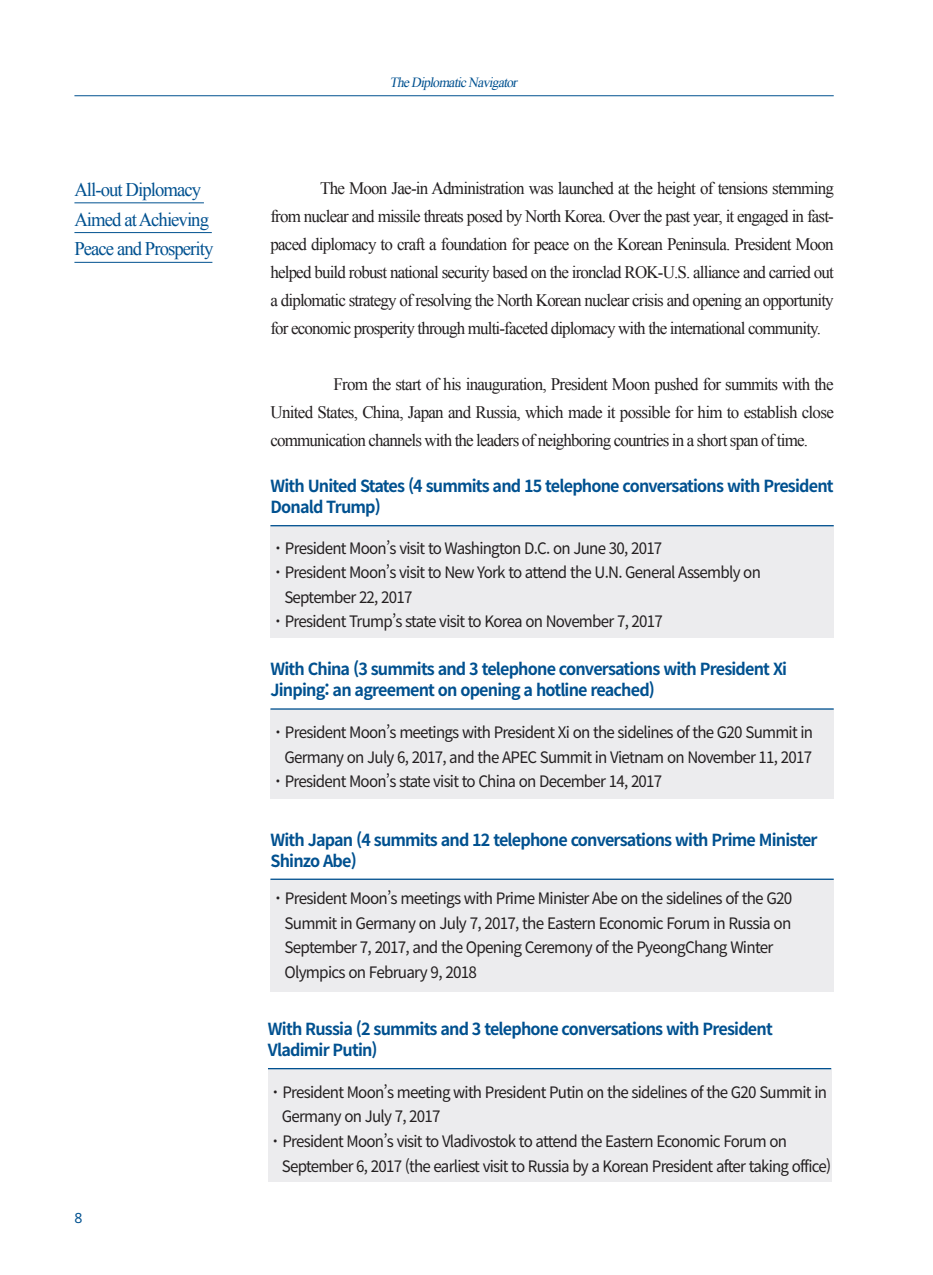
<style>
.page{position:relative;width:933px;height:1275px;background:#fff}
.page>*{position:absolute;margin:0;border:0;box-sizing:border-box;transform-origin:0 0}
.t1{font:19.25px/29.8px "Times New Roman";letter-spacing:-.05em;color:#015190}
.t2{font:17.5px/28px "Times New Roman";letter-spacing:-.05em;color:#231f20;text-align:justify}
.t3{font:700 16.62px/21px "Noto Sans KR";letter-spacing:-.05em;color:#015190}
.t4{font:15.75px "Noto Sans KR";letter-spacing:-.05em;color:#231f20;scale:.96 1}
.t5{font:15.75px/24.5px "Noto Sans KR";letter-spacing:-.05em;color:#231f20}
.t6{font:italic 14px "Times New Roman";color:#015190}
.t7{font:14px "Noto Sans";color:#015190}
</style>
<div class="page">
<hr style="left:74px;top:203px;width:130px;height:1px;background:#015190">
<hr style="left:74px;top:232px;width:138px;height:1px;background:#015190">
<hr style="left:74px;top:262px;width:138px;height:1px;background:#015190">
<div style="left:270px;top:525px;width:563px;height:112px;background:#ececee"></div>
<hr style="left:270px;top:525px;width:563px;height:1px;background:#015190">
<div style="left:270px;top:710px;width:563px;height:89px;background:#ececee"></div>
<hr style="left:270px;top:708px;width:563px;height:2px;background:#015190">
<div style="left:268px;top:1069px;width:563px;height:113px;background:#ececee"></div>
<hr style="left:268px;top:1068px;width:563px;height:1px;background:#015190">
<hr style="left:74px;top:95px;width:759px;height:1px;background:#015190">
<div style="left:270px;top:879px;width:563px;height:113px;background:#ececee"></div>
<hr style="left:270px;top:879px;width:563px;height:1px;background:#015190">
<p class="t6" style="left:389px;top:73px;width:132px">TheDiplomaticNavigator</p>
<p class="t1" style="left:74px;top:174px;width:140px">All-out Diplomacy<br>Aimed at Achieving<br>Peace and Prosperity</p>
<p class="t2" style="left:270px;top:174px;width:565px;text-indent:50px">The Moon Jae-in Administration was launched at the height of tensions stemming from nuclear and missile threats posed by North Korea. Over the past year, it engaged in fast&shy;paced diplomacy to craft a foundation for peace on the Korean Peninsula. President Moon helped build robust national security based on the ironclad ROK-U.S. alliance and carried out a diplomatic strategy of resolving the North Korean nuclear crisis and opening an opportunity for economic prosperity through multi-faceted diplomacy with the international community.</p>
<p class="t2" style="left:270px;top:370px;width:565px;text-indent:63px">From the start of his inauguration, President Moon pushed for summits with the United States, China, Japan and Russia, which made it possible for him to establish close communication channels with the leaders of neighboring countries in a short span of time.</p>
<p class="t3" style="left:270px;top:476px;width:565px">With United States (4 summits and 15 telephone conversations with President<br>Donald Trump)</p>
<p class="t5" style="left:270px;top:536px;width:393px">˙President Moon’s visit to Washington D.C. on June 30, 2017</p>
<p class="t4" style="left:270px;top:564px;width:512px">˙President Moon’s visit to New York to attend the U.N. General Assembly on</p>
<p class="t4" style="left:284px;top:588px;width:135px">September 22, 2017</p>
<p class="t4" style="left:270px;top:613px;width:410px">˙President Trump’s state visit to Korea on November 7, 2017</p>
<p class="t3" style="left:270px;top:659px;width:518px">With China (3 summits and 3 telephone conversations with President Xi<br>Jinping: an agreement on opening a hotline reached)</p>
<p class="t5" style="left:270px;top:721px;width:544px">˙President Moon’s meetings with President Xi on the sidelines of the G20 Summit in</p>
<p class="t4" style="left:284px;top:748px;width:551px">Germany on July 6, 2017, and the APEC Summit in Vietnam on November 11, 2017</p>
<p class="t4" style="left:270px;top:773px;width:410px">˙President Moon’s state visit to China on December 14, 2017</p>
<p class="t3" style="left:270px;top:829px;width:548px">With Japan (4 summits and 12 telephone conversations with Prime Minister<br>Shinzo Abe)</p>
<p class="t5" style="left:284px;top:887px;width:509px;text-indent:-14px">˙President Moon’s meetings with Prime Minister Abe on the sidelines of the G20<br>Summit in Germany on July 7, 2017, the Eastern Economic Forum in Russia on September 7, 2017, and the Opening Ceremony of the PyeongChang Winter Olympics on February 9, 2018</p>
<p class="t7" style="left:74px;top:1208px;width:10px">8</p>
<p class="t3" style="left:268px;top:1019px;width:506px">With Russia (2 summits and 3 telephone conversations with President<br>Vladimir Putin)</p>
<p class="t5" style="left:268px;top:1080px;width:560px">˙President Moon’s meeting with President Putin on the sidelines of the G20 Summit in</p>
<p class="t4" style="left:282px;top:1108px;width:167px">Germany on July 7, 2017</p>
<p class="t4" style="left:268px;top:1132px;width:542px">˙President Moon’s visit to Vladivostok to attend the Eastern Economic Forum on</p>
<p class="t4" style="left:282px;top:1157px;width:573px">September 6, 2017 (the earliest visit to Russia by a Korean President after taking office)</p>
</div>
